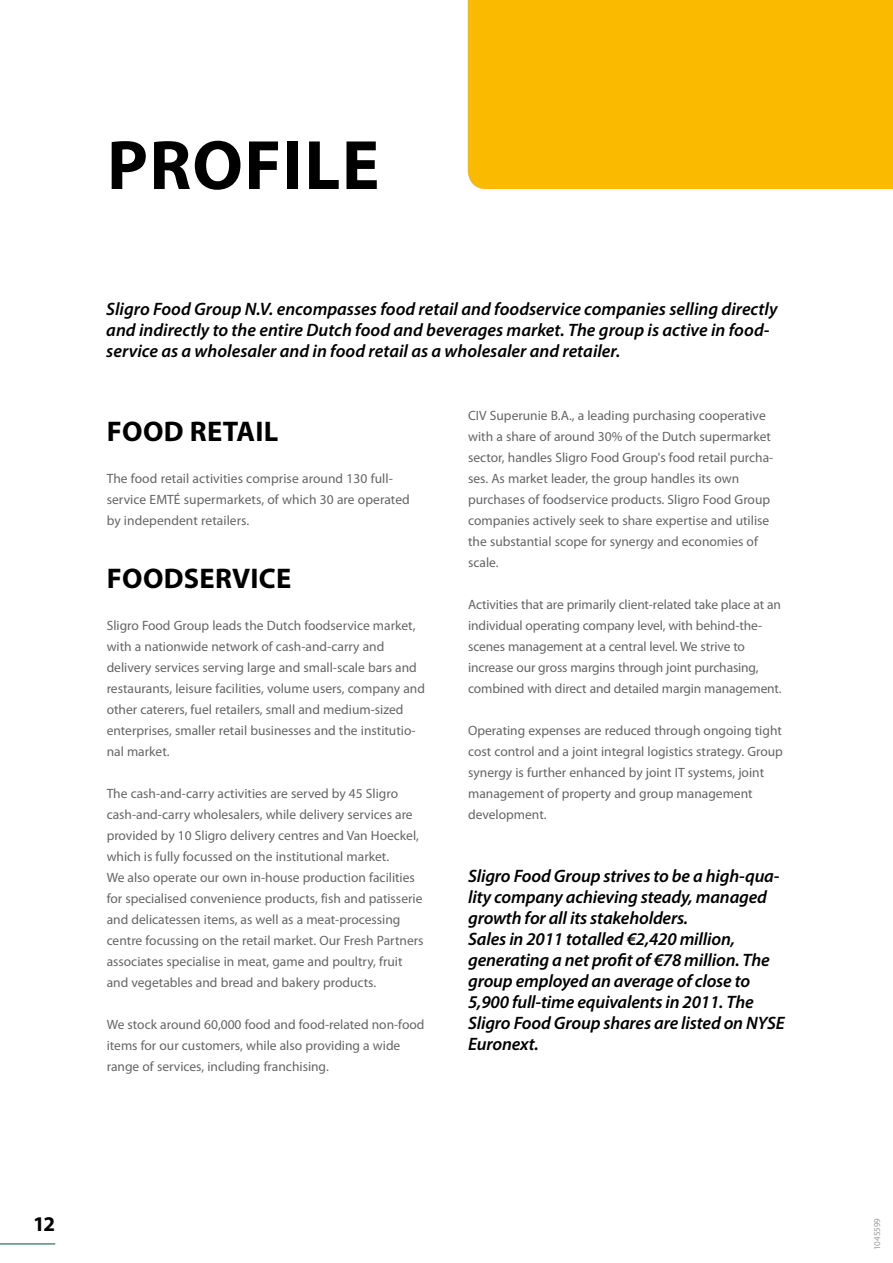
<style>
.page{position:relative;width:893px;height:1263px;background:#fff}
.page>*{position:absolute;margin:0;border:0;box-sizing:border-box;transform-origin:0 0}
.t1{font:700 70.5px "Myriad Pro";color:#000}
.t2{font:700 28.5px "Myriad Pro";letter-spacing:.01em;color:#000}
.t3{font:700 21px "Myriad Pro";color:#000}
.t4{font:italic 600 18px/21px "Myriad Pro";letter-spacing:-.01em;color:#000}
.t5{font:13.5px/21px "Myriad Pro";color:#646567}
.t6{font:9px "Myriad Pro";color:#9c9d9f}
</style>
<div class="page">
<hr style="left:0;top:1243px;width:55px;height:1px;background:#00513b">
<div style="left:468px;top:0;width:425px;height:189px;background:#faba00"></div>
<h1 class="t1" style="left:107px;top:126px;width:43px">PROF</h1>
<h1 class="t1" style="left:283px;top:126px;width:57px">ILE</h1>
<p class="t4" style="left:106px;top:299px;width:673px">Sligro Food Group N.V. encompasses food retail and foodservice companies selling directly and indirectly to the entire Dutch food and beverages market. The group is active in food&shy;service as a wholesaler and in food retail as a wholesaler and retailer.</p>
<h2 class="t2" style="left:107px;top:415px;width:100px">FOOD RETA</h2>
<h2 class="t2" style="left:256px;top:415px;width:18px">IL</h2>
<p class="t5" style="left:107px;top:468px;width:305px">The food retail activities comprise around 130 full&shy;service EMTÉ supermarkets, of which 30 are operated by independent retailers.</p>
<h2 class="t2" style="left:107px;top:562px;width:169px">FOODSERVICE</h2>
<p class="t5" style="left:107px;top:615px;width:320px">Sligro Food Group leads the Dutch foodservice market, with a nationwide network of cash-and-carry and delivery services serving large and small-scale bars and restaurants, leisure facilities, volume users, company and other caterers, fuel retailers, small and medium-sized enterprises, smaller retail businesses and the institutio&shy;nal market.</p>
<p class="t5" style="left:107px;top:783px;width:318px">The cash-and-carry activities are served by 45 Sligro cash-and-carry wholesalers, while delivery services are provided by 10 Sligro delivery centres and Van Hoeckel, which is fully focussed on the institutional market.<br>We also operate our own in-house production facilities for specialised convenience products, fish and patisserie and delicatessen items, as well as a meat-processing centre focussing on the retail market. Our Fresh Partners associates specialise in meat, game and poultry, fruit and vegetables and bread and bakery products.</p>
<p class="t5" style="left:107px;top:1014px;width:319px">We stock around 60,000 food and food-related non-food items for our customers, while also providing a wide range of services, including franchising.</p>
<p class="t5" style="left:468px;top:405px;width:307px">CIV Superunie B.A., a leading purchasing cooperative with a share of around 30% of the Dutch supermarket sector, handles Sligro Food Group's food retail purcha&shy;ses. As market leader, the group handles its own purchases of foodservice products. Sligro Food Group companies actively seek to share expertise and utilise the substantial scope for synergy and economies of scale.</p>
<p class="t5" style="left:468px;top:594px;width:315px">Activities that are primarily client-related take place at an individual operating company level, with behind-the&shy;scenes management at a central level. We strive to increase our gross margins through joint purchasing, combined with direct and detailed margin management.</p>
<p class="t5" style="left:468px;top:720px;width:316px">Operating expenses are reduced through ongoing tight cost control and a joint integral logistics strategy. Group synergy is further enhanced by joint IT systems, joint management of property and group management development.</p>
<p class="t4" style="left:468px;top:866px;width:318px">Sligro Food Group strives to be a high-qua&shy;lity company achieving steady, managed growth for all its stakeholders.<br>Sales in 2011 totalled €2,420 million, generating a net profit of €78 million. The group employed an average of close to 5,900 full-time equivalents in 2011. The Sligro Food Group shares are listed on NYSE Euronext.</p>
<h3 class="t3" style="left:33px;top:1212px;width:24px">12</h3>
<p class="t6" style="left:872px;top:1250px;width:34px;rotate:-90deg">1045599</p>
</div>
